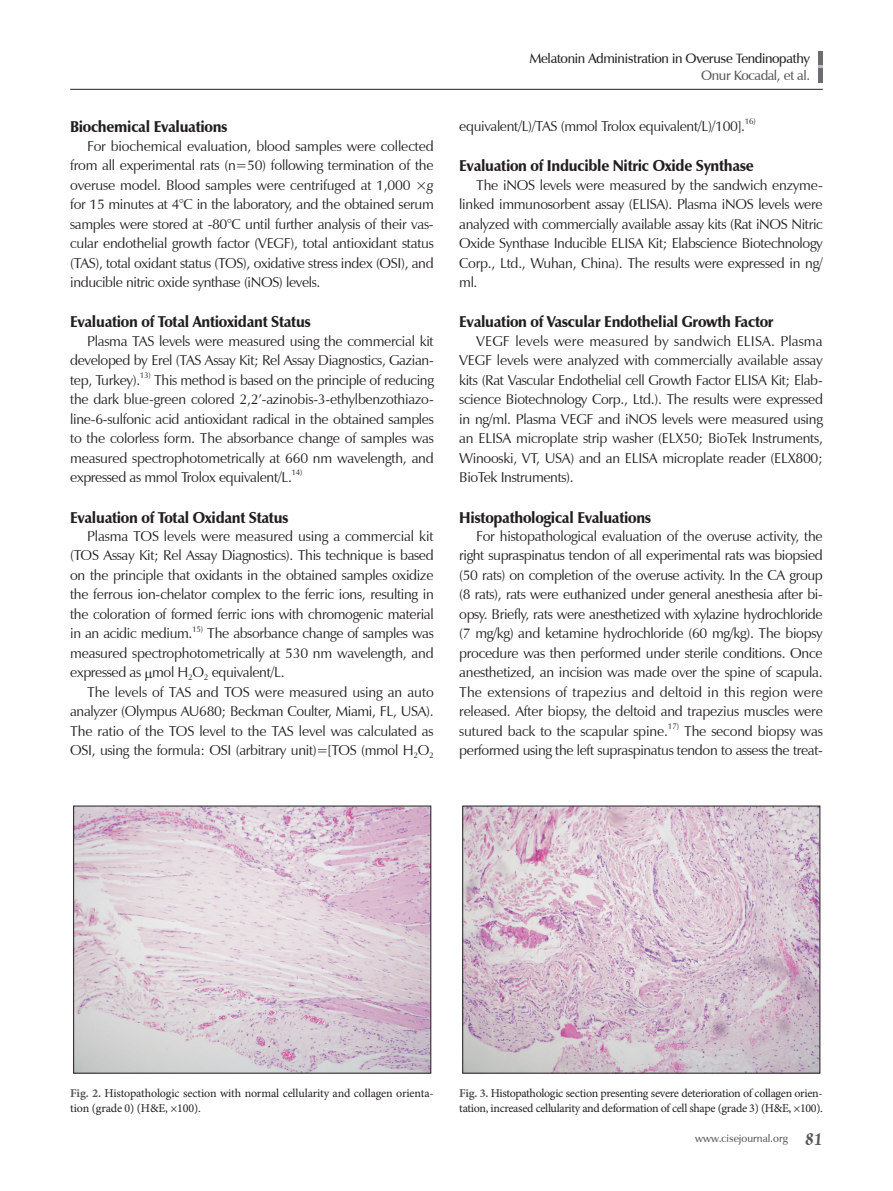
<style>
.page{position:relative;width:893px;height:1191px;background:#fff}
.page>*{position:absolute;margin:0;border:0;box-sizing:border-box;transform-origin:0 0}
.t1{font:900 15.75px "Zapf Humanist 601 BT";letter-spacing:-.02em;color:#231f20;scale:.95 1}
.t2{font:14.25px/19.5px "Zapf Humanist 601 BT";letter-spacing:-.025em;color:#231f20;text-align:justify}
.t3{font:600 13.5px "Zapf Humanist 601 BT";letter-spacing:-.025em;color:#231f20}
.t4{font:600 13.5px "Zapf Humanist 601 BT";letter-spacing:-.025em;color:#57585a}
.t5{font:12px/15px "Minion Pro";letter-spacing:-.02em;color:#231f20}
.t6{font:600 10.5px "Zapf Humanist 601 BT";color:#57585a}
.t7{font:8.25px "Zapf Humanist 601 BT";letter-spacing:-.025em;color:#231f20}
.s1{font-style:italic}
.s2{font-weight:700;color:#57585a}
.s3{font-family:"Zapf Chancery IT Cby BT";font-weight:700;font-size:19.5px}
</style>
<div class="page">
<hr style="left:819px;top:51px;width:4px;height:32px;background:#6c6d70">
<hr style="left:70px;top:89px;width:753px;height:1px;background:#231f20">
<img style="left:75px;top:807px;width:354px;height:264px">
<div style="left:73px;top:805px;width:358px;height:268px;border:1px solid #231f20"></div>
<img style="left:464px;top:807px;width:354px;height:264px">
<p class="t1" style="left:70px;top:117px;width:167px">Biochemical Evaluations</p>
<p class="t2" style="left:70px;top:136px;width:365px;text-indent:17px">For biochemical evaluation, blood samples were collected from all experimental rats (n=50) following termination of the overuse model. Blood samples were centrifuged at 1,000 ×<span class="s1">g </span>for 15 minutes at 4°C in the laboratory, and the obtained serum samples were stored at -80°C until further analysis of their vas&shy;cular endothelial growth factor (VEGF), total antioxidant status (TAS), total oxidant status (TOS), oxidative stress index (OSI), and inducible nitric oxide synthase (iNOS) levels.</p>
<p class="t1" style="left:70px;top:312px;width:255px">Evaluation of Total Antioxidant Status</p>
<p class="t2" style="left:70px;top:331px;width:365px;text-indent:17px">Plasma TAS levels were measured using the commercial kit developed by Erel (TAS Assay Kit; Rel Assay Diagnostics, Gazian&shy;tep, Turkey).</p>
<p class="t7" style="left:140px;top:370px;width:12px">13)</p>
<p class="t2" style="left:70px;top:370px;width:365px;text-indent:84px">This method is based on the principle of reducing the dark blue-green colored 2,2’-azinobis-3-ethylbenzothiazo&shy;line-6-sulfonic acid antioxidant radical in the obtained samples to the colorless form. The absorbance change of samples was measured spectrophotometrically at 660 nm wavelength, and expressed as mmol Trolox equivalent/L.</p>
<p class="t7" style="left:292px;top:467px;width:12px">14)</p>
<p class="t1" style="left:70px;top:507px;width:232px">Evaluation of Total Oxidant Status</p>
<p class="t2" style="left:70px;top:526px;width:365px;text-indent:17px">Plasma TOS levels were measured using a commercial kit (TOS Assay Kit; Rel Assay Diagnostics). This technique is based on the principle that oxidants in the obtained samples oxidize the ferrous ion-chelator complex to the ferric ions, resulting in the coloration of formed ferric ions with chromogenic material in an acidic medium.</p>
<p class="t7" style="left:192px;top:623px;width:12px">15)</p>
<p class="t2" style="left:70px;top:623px;width:365px;text-indent:137px">The absorbance change of samples was measured spectrophotometrically at 530 nm wavelength, and expressed as mol H<sub>2</sub>O<sub>2</sub> equivalent/L.</p>
<p class="t2" style="left:70px;top:682px;width:365px;text-indent:17px">The levels of TAS and TOS were measured using an auto analyzer (Olympus AU680; Beckman Coulter, Miami, FL, USA).<br>The ratio of the TOS level to the TAS level was calculated as OSI, using the formula: OSI (arbitrary unit)=[TOS (mmol H<sub>2</sub>O<sub>2</sub></p>
<p class="t3" style="left:529px;top:50px;width:282px">Melatonin Administration in Overuse Tendinopathy</p>
<p class="t4" style="left:701px;top:67px;width:110px">Onur Kocadal, et al.</p>
<p class="t2" style="left:459px;top:116px;width:287px">equivalent/L)/TAS (mmol Trolox equivalent/L)/100].</p>
<p class="t7" style="left:745px;top:116px;width:12px">16)</p>
<p class="t1" style="left:459px;top:156px;width:312px">Evaluation of Inducible Nitric Oxide Synthase</p>
<p class="t2" style="left:459px;top:175px;width:365px;text-indent:17px">The iNOS levels were measured by the sandwich enzyme&shy;linked immunosorbent assay (ELISA). Plasma iNOS levels were analyzed with commercially available assay kits (Rat iNOS Nitric Oxide Synthase Inducible ELISA Kit; Elabscience Biotechnology Corp., Ltd., Wuhan, China). The results were expressed in ng/ ml.</p>
<p class="t1" style="left:459px;top:312px;width:332px">Evaluation of Vascular Endothelial Growth Factor</p>
<p class="t2" style="left:459px;top:331px;width:365px;text-indent:17px">VEGF levels were measured by sandwich ELISA. Plasma VEGF levels were analyzed with commercially available assay kits (Rat Vascular Endothelial cell Growth Factor ELISA Kit; Elab&shy;science Biotechnology Corp., Ltd.). The results were expressed in ng/ml. Plasma VEGF and iNOS levels were measured using an ELISA microplate strip washer (ELX50; BioTek Instruments, Winooski, VT, USA) and an ELISA microplate reader (ELX800; BioTek Instruments).</p>
<p class="t1" style="left:459px;top:507px;width:204px">Histopathological Evaluations</p>
<p class="t2" style="left:459px;top:526px;width:365px;text-indent:17px">For histopathological evaluation of the overuse activity, the right supraspinatus tendon of all experimental rats was biopsied (50 rats) on completion of the overuse activity. In the CA group (8 rats), rats were euthanized under general anesthesia after bi&shy;opsy. Briefly, rats were anesthetized with xylazine hydrochloride (7 mg/kg) and ketamine hydrochloride (60 mg/kg). The biopsy procedure was then performed under sterile conditions. Once anesthetized, an incision was made over the spine of scapula.<br>The extensions of trapezius and deltoid in this region were released. After biopsy, the deltoid and trapezius muscles were sutured back to the scapular spine.</p>
<p class="t7" style="left:668px;top:721px;width:13px">17)</p>
<p class="t2" style="left:459px;top:721px;width:365px;text-align:right">The second biopsy was<br>performed using the left supraspinatus tendon to assess the treat-</p>
<p class="t5" style="left:70px;top:1086px;width:365px"><span class="s2">Fig. 2.</span> Histopathologic section with normal cellularity and collagen orienta&shy;tion (grade 0) (H&amp;E, ×100).</p>
<p class="t5" style="left:459px;top:1086px;width:365px"><span class="s2">Fig. 3.</span> Histopathologic section presenting severe deterioration of collagen orien&shy;tation, increased cellularity and deformation of cell shape (grade 3) (H&amp;E, ×100).</p>
<p class="t6" style="left:695px;top:1132px;width:129px">www.cisejournal.org <span class="s3">81</span></p>
</div>
